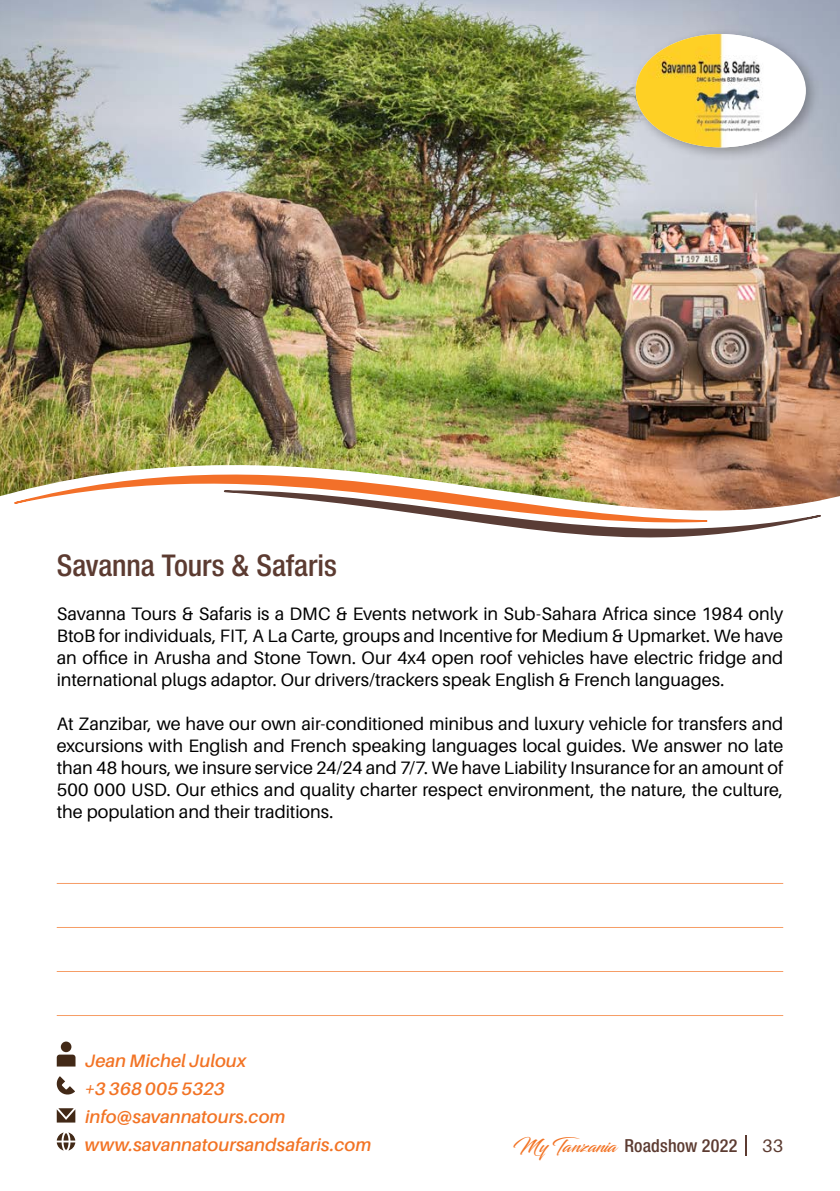
<style>
.page{position:relative;width:840px;height:1191px;background:#fff}
.page>*{position:absolute;margin:0;border:0;box-sizing:border-box;transform-origin:0 0}
.Company_Name{font:500 condensed 30px "Helvetica Neue LT Std";letter-spacing:-.005em;color:#5c3b31}
.Body{font:18px/22px "Aileron";color:#000;text-align:justify}
.Contact_Person{font:italic 600 18px "Aileron";letter-spacing:.005em;color:#f27324}
.t1{font:500 condensed 18px "Helvetica Neue LT Std";letter-spacing:.01em;color:#5c3b31}
.t2{font:18px "Aileron";color:#5c3b31}
.s1{font-family:"Blacksword";font-weight:400;font-stretch:normal;color:#f27324}
</style>
<div class="page">
<hr style="left:57px;top:883px;width:725px;height:1px;background:#f69d66">
<hr style="left:57px;top:927px;width:725px;height:1px;background:#f69d66">
<hr style="left:57px;top:971px;width:725px;height:1px;background:#f69d66">
<hr style="left:57px;top:1015px;width:725px;height:1px;background:#f69d66">
<div style="left:61px;top:1041px;width:10px;height:11px;background:#422917;border-radius:50%"></div>
<svg style="left:57px;top:1054px;width:18px;height:12px"></svg>
<svg style="left:56px;top:1076px;width:19px;height:19px"></svg>
<svg style="left:57px;top:1108px;width:18px;height:14px"></svg>
<svg style="left:57px;top:1132px;width:18px;height:18px"></svg>
<img style="left:0;top:0;width:839px;height:465px">
<svg style="left:0;top:465px;width:839px;height:36px;background:#a77655"></svg>
<img style="left:13px;top:465px;width:695px;height:39px">
<svg style="left:223px;top:489px;width:598px;height:49px"></svg>
<div style="left:628px;top:27px;width:191px;height:135px;background:#000;opacity:.3"></div>
<div style="left:635px;top:34px;width:170px;height:113px;background:#fff;border-radius:50%"></div>
<img style="left:635px;top:34px;width:128px;height:113px">
<hr style="left:744px;top:1135px;width:2px;height:20px;background:#5c3b31">
<p class="Company_Name" style="left:57px;top:547px;width:281px">Savanna Tours &amp; Safaris</p>
<p class="Body" style="left:57px;top:602px;width:727px">Savanna Tours &amp; Safaris is a DMC &amp; Events network in Sub-Sahara Africa since 1984 only BtoB for individuals, FIT, A La Carte, groups and Incentive for Medium &amp; Upmarket. We have an office in Arusha and Stone Town. Our 4x4 open roof vehicles have electric fridge and international plugs adaptor. Our drivers/trackers speak English &amp; French languages.</p>
<p class="Body" style="left:57px;top:712px;width:727px">At Zanzibar, we have our own air-conditioned minibus and luxury vehicle for transfers and excursions with English and French speaking languages local guides. We answer no late than 48 hours, we insure service 24/24 and 7/7. We have Liability Insurance for an amount of 500 000 USD. Our ethics and quality charter respect environment, the nature, the culture, the population and their traditions.</p>
<p class="Contact_Person" style="left:85px;top:1050px;width:162px">Jean Michel Juloux</p>
<p class="Contact_Person" style="left:85px;top:1078px;width:141px">+3 368 005 5323</p>
<p class="Contact_Person" style="left:85px;top:1106px;width:202px">info@savannatours.com</p>
<p class="Contact_Person" style="left:85px;top:1134px;width:287px">www.savannatoursandsafaris.com</p>
<p class="t1" style="left:512px;top:1134px;width:226px"><span class="s1">My Tanzania</span> Roadshow 2022</p>
<p class="t2" style="left:761px;top:1135px;width:23px">33</p>
</div>
